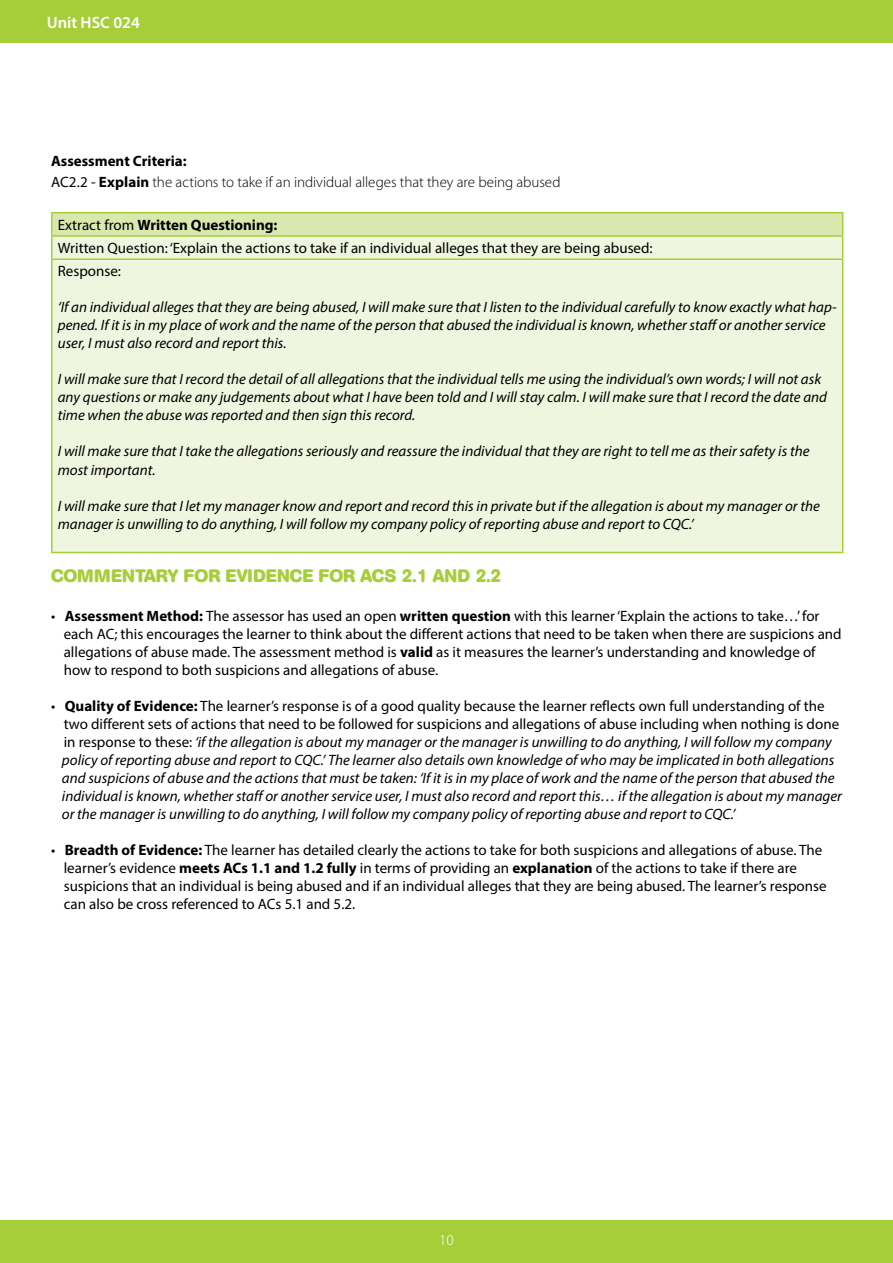
<style>
.page{position:relative;width:893px;height:1263px;background:#fff}
.page>*{position:absolute;margin:0;border:0;box-sizing:border-box;transform-origin:0 0}
.t1{font:700 18px "AG Book Rounded";color:#a6ce39}
.t2{font:600 16.5px "Myriad Pro";color:#fff}
.t3{font:italic 15px/18px "Myriad Pro";color:#000}
.t4{font:15px/18px "Myriad Pro";color:#000}
.t5{font:300 15px/21px "Myriad Pro";letter-spacing:-.005em;color:#000}
.t6{font:300 15px "Myriad Pro";color:#fff}
.s1{font-weight:700}
.s2{font-weight:400}
.s3{font-style:normal}
.s4{font-weight:700;font-style:normal}
</style>
<div class="page">
<div style="left:0;top:0;width:893px;height:43px;background:#a6ce39"></div>
<div style="left:0;top:1220px;width:893px;height:43px;background:#a6ce39"></div>
<div style="left:52px;top:213px;width:791px;height:23px;background:#d9e8ae"></div>
<div style="left:53px;top:237px;width:789px;height:315px;background:#eff5de"></div>
<hr style="left:51px;top:212px;width:792px;height:1px;background:#a6ce39">
<hr style="left:51px;top:213px;width:2px;height:22px;background:#a6ce39">
<hr style="left:51px;top:235px;width:792px;height:2px;background:#a6ce39">
<hr style="left:51px;top:237px;width:2px;height:21px;background:#a6ce39">
<svg style="left:842px;top:213px;width:1px;height:45px"></svg>
<hr style="left:51px;top:258px;width:792px;height:2px;background:#a6ce39">
<hr style="left:51px;top:260px;width:2px;height:292px;background:#a6ce39">
<hr style="left:842px;top:260px;width:1px;height:292px;background:#a6ce39">
<hr style="left:51px;top:552px;width:792px;height:1px;background:#a6ce39">
<p class="t2" style="left:47px;top:12px;width:95px">Unit HSC 024</p>
<p class="t5" style="left:51px;top:150px;width:511px"><span class="s1">Assessment Criteria:<br></span><span class="s2">AC2.2 -</span> <span class="s1">Explain</span> the actions to take if an individual alleges that they are being abused</p>
<p class="t4" style="left:58px;top:213px;width:596px;line-height:23.2px">Extract from <span class="s1">Written Questioning:<br></span>Written Question: ‘Explain the actions to take if an individual alleges that they are being abused:<br>Response:</p>
<p class="t3" style="left:58px;top:298px;width:780px">‘If an individual alleges that they are being abused, I will make sure that I listen to the individual carefully to know exactly what hap&shy;pened. If it is in my place of work and the name of the person that abused the individual is known, whether staff or another service user, I must also record and report this.</p>
<p class="t3" style="left:58px;top:370px;width:771px">I will make sure that I record the detail of all allegations that the individual tells me using the individual’s own words; I will not ask any questions or make any judgements about what I have been told and I will stay calm. I will make sure that I record the date and time when the abuse was reported and then sign this record.</p>
<p class="t3" style="left:58px;top:442px;width:753px">I will make sure that I take the allegations seriously and reassure the individual that they are right to tell me as their safety is the most important.</p>
<p class="t3" style="left:58px;top:496px;width:764px">I will make sure that I let my manager know and report and record this in private but if the allegation is about my manager or the manager is unwilling to do anything, I will follow my company policy of reporting abuse and report to CQC.’</p>
<p class="t1" style="left:51px;top:565px;width:396px">COMMENTARY FOR EVIDENCE FOR ACS 2.1 and</p>
<p class="t1" style="left:476px;top:565px;width:27px">2.2</p>
<p class="t4" style="left:64px;top:607px;width:779px;text-indent:-13px">• <span class="s1">Assessment Method:</span> The assessor has used an open <span class="s1">written question</span> with this learner ‘Explain the actions to take…’ for each AC; this encourages the learner to think about the different actions that need to be taken when there are suspicions and allegations of abuse made. The assessment method is <span class="s1">valid</span> as it measures the learner’s understanding and knowledge of how to respond to both suspicions and allegations of abuse.</p>
<p class="t3" style="left:62px;top:697px;width:782px;text-indent:-11px"><span class="s3">•</span> <span class="s4">Quality of Evidence:</span> <span class="s3">The learner’s response is of a good quality because the learner reflects own full understanding of the two different sets of actions that need to be followed for suspicions and allegations of abuse including when nothing is done in response to these:</span> ‘if the allegation is about my manager or the manager is unwilling to do anything, I will follow my company policy of reporting abuse and report to CQC.’ The learner also details own knowledge of who may be implicated in both allegations and suspicions of abuse and the actions that must be taken: ‘If it is in my place of work and the name of the person that abused the individual is known, whether staff or another service user, I must also record and report this… if the allegation is about my manager or the manager is unwilling to do anything, I will follow my company policy of reporting abuse and report to CQC.’</p>
<p class="t4" style="left:64px;top:841px;width:764px;text-indent:-13px">• <span class="s1">Breadth of Evidence:</span> The learner has detailed clearly the actions to take for both suspicions and allegations of abuse. The learner’s evidence <span class="s1">meets ACs 1.1 and 1.2 fully</span> in terms of providing an <span class="s1">explanation</span> of the actions to take if there are suspicions that an individual is being abused and if an individual alleges that they are being abused. The learner’s response can also be cross referenced to ACs 5.1 and 5.2.</p>
<p class="t6" style="left:439px;top:1232px;width:16px">10</p>
</div>
